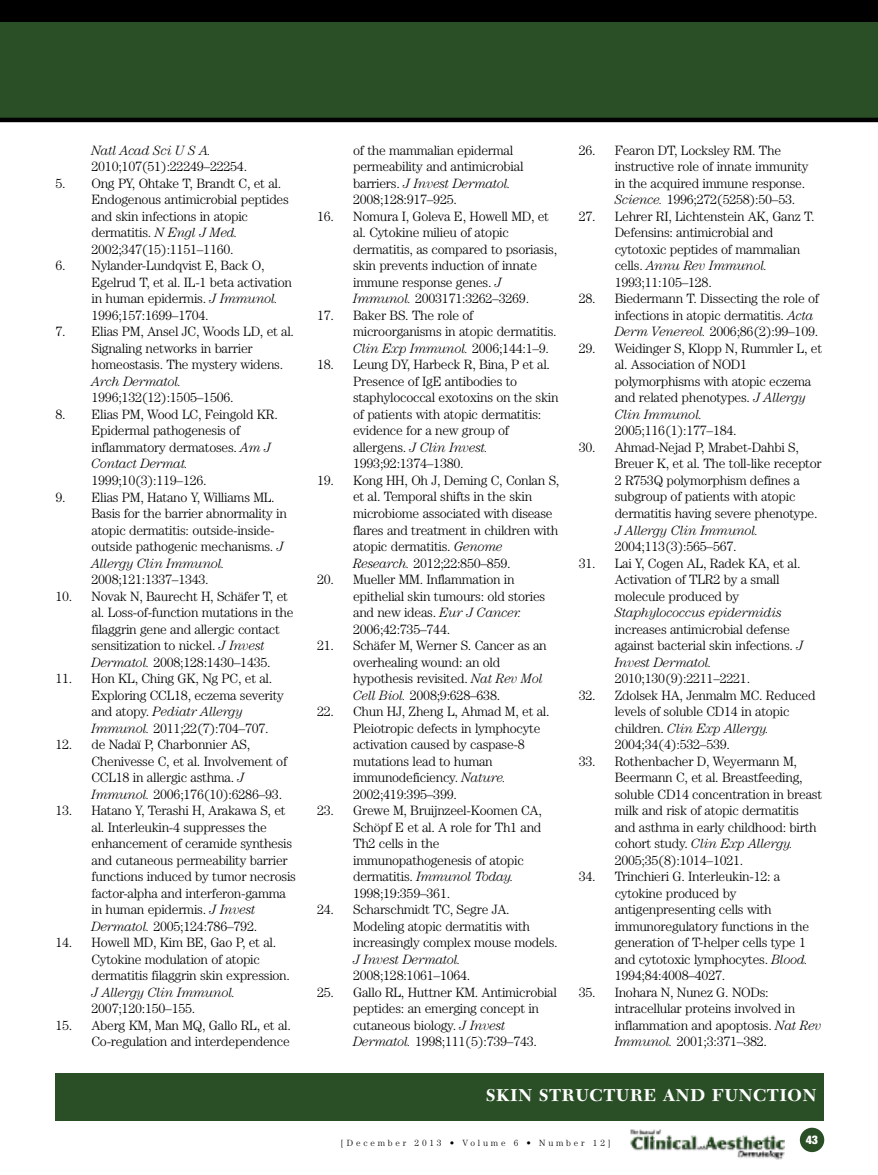
<style>
.page{position:relative;width:878px;height:1175px;background:#fff}
.page>*{position:absolute;margin:0;border:0;box-sizing:border-box;transform-origin:0 0}
.t1{font:700 18px "New Caledonia";letter-spacing:.03em;color:#fff}
.t2{font:300 13.5px/16.5px "Century Std";letter-spacing:-.02em;color:#000}
.t3{font:italic 300 13.5px "Century Std";letter-spacing:-.02em;color:#000}
.t4{font:900 condensed 12px "Helvetica Neue LT Std";color:#fff}
.t5{font:300 9px "Century Std";letter-spacing:.31em;color:#000}
.s1{font-style:italic}
</style>
<div class="page">
<div style="left:799px;top:1127px;width:25px;height:25px;background:#2a4e26;border-radius:50%"></div>
<img style="left:630px;top:1129px;width:154px;height:30px">
<div style="left:0;top:20px;width:878px;height:100px;background:#2a4e26"></div>
<hr style="left:0;top:118px;width:878px;height:4px;background:#000">
<div style="left:0;top:0;width:878px;height:22px;background:#000"></div>
<div style="left:56px;top:1073px;width:768px;height:47px;background:#2a4e26"></div>
<p class="t3" style="left:91px;top:145px;width:122px">Natl Acad Sci U S A.</p>
<p class="t2" style="left:91px;top:160px;width:157px">2010;107(51):22249–22254.</p>
<p class="t2" style="left:91px;top:176px;width:199px;text-indent:-36px">5. Ong PY, Ohtake T, Brandt C, et al.<br>Endogenous antimicrobial peptides and skin infections in atopic dermatitis. <span class="s1">N Engl J Med.<br></span>2002;347(15):1151–1160.</p>
<p class="t2" style="left:91px;top:259px;width:202px;text-indent:-36px">6. Nylander-Lundqvist E, Back O,<br>Egelrud T, et al. IL-1 beta activation in human epidermis. <span class="s1">J Immunol.<br></span>1996;157:1699–1704.</p>
<p class="t2" style="left:91px;top:325px;width:204px;text-indent:-36px">7. Elias PM, Ansel JC, Woods LD, et al.<br>Signaling networks in barrier homeostasis. The mystery widens.</p>
<p class="t3" style="left:91px;top:376px;width:92px">Arch Dermatol.</p>
<p class="t2" style="left:91px;top:391px;width:144px">1996;132(12):1505–1506.</p>
<p class="t2" style="left:91px;top:407px;width:188px;text-indent:-36px">8. Elias PM, Wood LC, Feingold KR.<br>Epidermal pathogenesis of inflammatory dermatoses. <span class="s1">Am J<br>Contact Dermat.</span></p>
<p class="t2" style="left:91px;top:473px;width:117px">1999;10(3):119–126.</p>
<p class="t2" style="left:91px;top:490px;width:197px;text-indent:-36px">9. Elias PM, Hatano Y, Williams ML.<br>Basis for the barrier abnormality in atopic dermatitis: outside-inside&shy;outside pathogenic mechanisms. <span class="s1">J Allergy Clin Immunol.</span></p>
<p class="t2" style="left:91px;top:572px;width:119px">2008;121:1337–1343.</p>
<p class="t2" style="left:91px;top:589px;width:204px;text-indent:-36px">10. Novak N, Baurecht H, Schäfer T, et al. Loss-of-function mutations in the filaggrin gene and allergic contact sensitization to nickel. <span class="s1">J Invest Dermatol.</span> 2008;128:1430–1435.</p>
<p class="t2" style="left:91px;top:671px;width:194px;text-indent:-36px">11. Hon KL, Ching GK, Ng PC, et al.<br>Exploring CCL18, eczema severity and atopy. <span class="s1">Pediatr Allergy<br>Immunol.</span> 2011;22(7):704–707.</p>
<p class="t2" style="left:91px;top:737px;width:197px;text-indent:-36px">12. de Nadaï P, Charbonnier AS,<br>Chenivesse C, et al. Involvement of<br>CCL18 in allergic asthma. <span class="s1">J<br>Immunol.</span> 2006;176(10):6286–93.</p>
<p class="t2" style="left:91px;top:803px;width:206px;text-indent:-36px">13. Hatano Y, Terashi H, Arakawa S, et al. Interleukin-4 suppresses the enhancement of ceramide synthesis and cutaneous permeability barrier functions induced by tumor necrosis factor-alpha and interferon-gamma in human epidermis. <span class="s1">J Invest Dermatol.</span> 2005;124:786–792.</p>
<p class="t2" style="left:91px;top:935px;width:200px;text-indent:-36px">14. Howell MD, Kim BE, Gao P, et al.<br>Cytokine modulation of atopic dermatitis filaggrin skin expression.</p>
<p class="t3" style="left:91px;top:987px;width:146px">J Allergy Clin Immunol.</p>
<p class="t2" style="left:91px;top:1001px;width:105px">2007;120:150–155.</p>
<p class="t2" style="left:55px;top:1018px;width:237px;text-align:right">15. Aberg KM, Man MQ, Gallo RL, et al.<br>Co-regulation and interdependence</p>
<p class="t2" style="left:353px;top:143px;width:172px">of the mammalian epidermal permeability and antimicrobial barriers. <span class="s1">J Invest Dermatol.<br></span>2008;128:917–925.</p>
<p class="t2" style="left:353px;top:209px;width:205px;text-indent:-36px">16. Nomura I, Goleva E, Howell MD, et al. Cytokine milieu of atopic dermatitis, as compared to psoriasis, skin prevents induction of innate immune response genes. <span class="s1">J<br>Immunol.</span> 2003171:3262–3269.</p>
<p class="t2" style="left:353px;top:308px;width:205px;text-indent:-36px">17. Baker BS. The role of microorganisms in atopic dermatitis.<br><span class="s1">Clin Exp Immunol.</span> 2006;144:1–9.</p>
<p class="t2" style="left:353px;top:358px;width:207px;text-indent:-36px">18. Leung DY, Harbeck R, Bina, P et al.<br>Presence of IgE antibodies to staphylococcal exotoxins on the skin of patients with atopic dermatitis: evidence for a new group of allergens. <span class="s1">J Clin Invest.<br></span>1993;92:1374–1380.</p>
<p class="t2" style="left:353px;top:473px;width:208px;text-indent:-36px">19. Kong HH, Oh J, Deming C, Conlan S, et al. Temporal shifts in the skin microbiome associated with disease flares and treatment in children with atopic dermatitis. <span class="s1">Genome Research.</span> 2012;22:850–859.</p>
<p class="t2" style="left:353px;top:572px;width:194px;text-indent:-36px">20. Mueller MM. Inflammation in epithelial skin tumours: old stories and new ideas. <span class="s1">Eur J Cancer.<br></span>2006;42:735–744.</p>
<p class="t2" style="left:353px;top:638px;width:195px;text-indent:-36px">21. Schäfer M, Werner S. Cancer as an overhealing wound: an old hypothesis revisited. <span class="s1">Nat Rev Mol<br>Cell Biol.</span> 2008;9:628–638.</p>
<p class="t2" style="left:353px;top:704px;width:198px;text-indent:-36px">22. Chun HJ, Zheng L, Ahmad M, et al.<br>Pleiotropic defects in lymphocyte activation caused by caspase-8 mutations lead to human immunodeficiency. <span class="s1">Nature.<br></span>2002;419:395–399.</p>
<p class="t2" style="left:353px;top:803px;width:190px;text-indent:-36px">23. Grewe M, Bruijnzeel-Koomen CA,<br>Schöpf E et al. A role for Th1 and<br>Th2 cells in the immunopathogenesis of atopic dermatitis. <span class="s1">Immunol Today.<br></span>1998;19:359–361.</p>
<p class="t2" style="left:353px;top:902px;width:206px;text-indent:-36px">24. Scharschmidt TC, Segre JA.<br>Modeling atopic dermatitis with increasingly complex mouse models.</p>
<p class="t3" style="left:353px;top:954px;width:110px">J Invest Dermatol.</p>
<p class="t2" style="left:353px;top:968px;width:119px">2008;128:1061–1064.</p>
<p class="t2" style="left:353px;top:985px;width:205px;text-indent:-36px">25. Gallo RL, Huttner KM. Antimicrobial peptides: an emerging concept in cutaneous biology. <span class="s1">J Invest Dermatol.</span> 1998;111(5):739–743.</p>
<p class="t2" style="left:614px;top:143px;width:195px;text-indent:-36px">26. Fearon DT, Locksley RM. The instructive role of innate immunity in the acquired immune response.<br><span class="s1">Science.</span> 1996;272(5258):50–53.</p>
<p class="t2" style="left:614px;top:209px;width:201px;text-indent:-36px">27. Lehrer RI, Lichtenstein AK, Ganz T.<br>Defensins: antimicrobial and cytotoxic peptides of mammalian cells. <span class="s1">Annu Rev Immunol.<br></span>1993;11:105–128.</p>
<p class="t2" style="left:614px;top:292px;width:206px;text-indent:-36px">28. Biedermann T. Dissecting the role of infections in atopic dermatitis. <span class="s1">Acta<br>Derm Venereol.</span> 2006;86(2):99–109.</p>
<p class="t2" style="left:614px;top:341px;width:209px;text-indent:-36px">29. Weidinger S, Klopp N, Rummler L, et al. Association of NOD1 polymorphisms with atopic eczema and related phenotypes. <span class="s1">J Allergy<br>Clin Immunol.</span></p>
<p class="t2" style="left:614px;top:424px;width:123px">2005;116(1):177–184.</p>
<p class="t2" style="left:614px;top:440px;width:208px;text-indent:-36px">30. Ahmad-Nejad P, Mrabet-Dahbi S, Breuer K, et al. The toll-like receptor 2 R753Q polymorphism defines a subgroup of patients with atopic dermatitis having severe phenotype.</p>
<p class="t3" style="left:614px;top:525px;width:146px">J Allergy Clin Immunol.</p>
<p class="t2" style="left:614px;top:539px;width:123px">2004;113(3):565–567.</p>
<p class="t2" style="left:614px;top:556px;width:187px;text-indent:-36px">31. Lai Y, Cogen AL, Radek KA, et al.<br>Activation of TLR2 by a small molecule produced by</p>
<p class="t3" style="left:614px;top:607px;width:169px">Staphylococcus epidermidis</p>
<p class="t2" style="left:614px;top:622px;width:190px">increases antimicrobial defense against bacterial skin infections. <span class="s1">J<br>Invest Dermatol.</span></p>
<p class="t2" style="left:614px;top:671px;width:137px">2010;130(9):2211–2221.</p>
<p class="t2" style="left:614px;top:688px;width:202px;text-indent:-36px">32. Zdolsek HA, Jenmalm MC. Reduced levels of soluble CD14 in atopic children. <span class="s1">Clin Exp Allergy.<br></span>2004;34(4):532–539.</p>
<p class="t2" style="left:614px;top:754px;width:209px;text-indent:-36px">33. Rothenbacher D, Weyermann M, Beermann C, et al. Breastfeeding, soluble CD14 concentration in breast milk and risk of atopic dermatitis and asthma in early childhood: birth cohort study. <span class="s1">Clin Exp Allergy.<br></span>2005;35(8):1014–1021.</p>
<p class="t2" style="left:614px;top:869px;width:196px;text-indent:-36px">34. Trinchieri G. Interleukin-12: a cytokine produced by antigenpresenting cells with immunoregulatory functions in the generation of T-helper cells type 1 and cytotoxic lymphocytes. <span class="s1">Blood.<br></span>1994;84:4008–4027.</p>
<p class="t2" style="left:614px;top:985px;width:208px;text-indent:-36px">35. Inohara N, Nunez G. NODs: intracellular proteins involved in inflammation and apoptosis. <span class="s1">Nat Rev<br>Immunol.</span> 2001;3:371–382.</p>
<h1 class="t1" style="left:485px;top:1088px;width:332px">SKIN STRUCTURE AND FUNCTION</h1>
<p class="t5" style="left:341px;top:1139px;width:271px">[December 2013 • Volume 6 • Number 12]</p>
<p class="t4" style="left:805px;top:1135px;width:14px">43</p>
</div>
